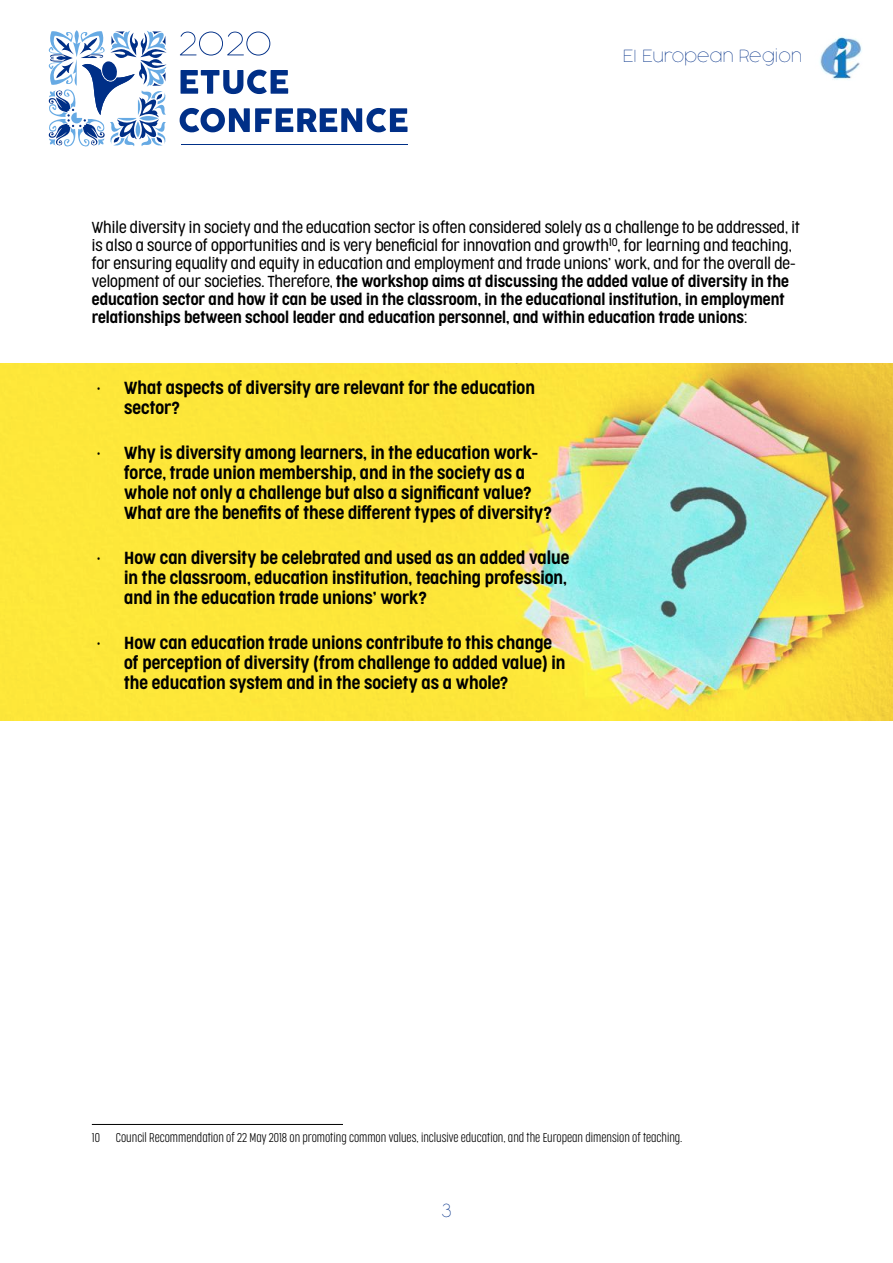
<style>
.page{position:relative;width:893px;height:1263px;background:#fff}
.page>*{position:absolute;margin:0;border:0;box-sizing:border-box;transform-origin:0 0}
.t1{font:100 18px "Cocogoose Pro";color:#002f87}
.t2{font:300 16.5px/19.8px "Cocogoose Condensed";color:#000}
.t3{font:100 16.5px "Cocogoose Pro";color:#002f87}
.t4{font:300 15px/18px "Cocogoose Condensed";color:#000}
.t5{font:200 12px "Cocogoose Compressed";color:#000}
.s1{font-style:inherit}
</style>
<div class="page">
<img style="left:820px;top:37px;width:42px;height:43px">
<svg style="left:180px;top:32px;width:90px;height:24px"></svg>
<svg style="left:181px;top:70px;width:107px;height:24px"></svg>
<svg style="left:180px;top:108px;width:227px;height:24px"></svg>
<svg style="left:48px;top:30px;width:119px;height:117px"></svg>
<hr style="left:181px;top:145px;width:226px;height:1px;background:#002f87">
<img style="left:0;top:363px;width:893px;height:357px">
<hr style="left:92px;top:1124px;width:251px;height:1px;background:#000">
<p class="t3" style="left:623px;top:46px;width:181px">EI European Region</p>
<p class="t4" style="left:92px;top:218px;width:709px">While diversity in society and the education sector is often considered solely as a challenge to be addressed, it is also a source of opportunities and is very beneficial for innovation and growth<sup>10</sup>, for learning and teaching, for ensuring equality and equity in education and employment and trade unions’ work, and for the overall de&shy;velopment of our societies. Therefore, <span class="s1">the workshop aims at discussing the added value of diversity in the education sector and how it can be used in the classroom, in the educational institution, in employment relationships between school leader and education personnel, and within education trade unions</span>:</p>
<p class="t2" style="left:124px;top:378px;width:412px;text-indent:-27px">• What aspects of diversity are relevant for the education sector?</p>
<p class="t2" style="left:124px;top:443px;width:429px;text-indent:-27px">• Why is diversity among learners, in the education work&shy;force, trade union membership, and in the society as a whole not only a challenge but also a significant value?<br>What are the benefits of these different types of diversity?</p>
<p class="t2" style="left:124px;top:548px;width:447px;text-indent:-27px">• How can diversity be celebrated and used as an added value in the classroom, education institution, teaching profession, and in the education trade unions’ work?</p>
<p class="t2" style="left:124px;top:633px;width:443px;text-indent:-27px">• How can education trade unions contribute to this change of perception of diversity (from challenge to added value) in the education system and in the society as a whole?</p>
<p class="t5" style="left:92px;top:1129px;width:10px">10</p>
<p class="t5" style="left:116px;top:1129px;width:568px">Council Recommendation of 22 May 2018 on promoting common values, inclusive education, and the European dimension of teaching.</p>
<p class="t1" style="left:441px;top:1198px;width:11px">3</p>
</div>
